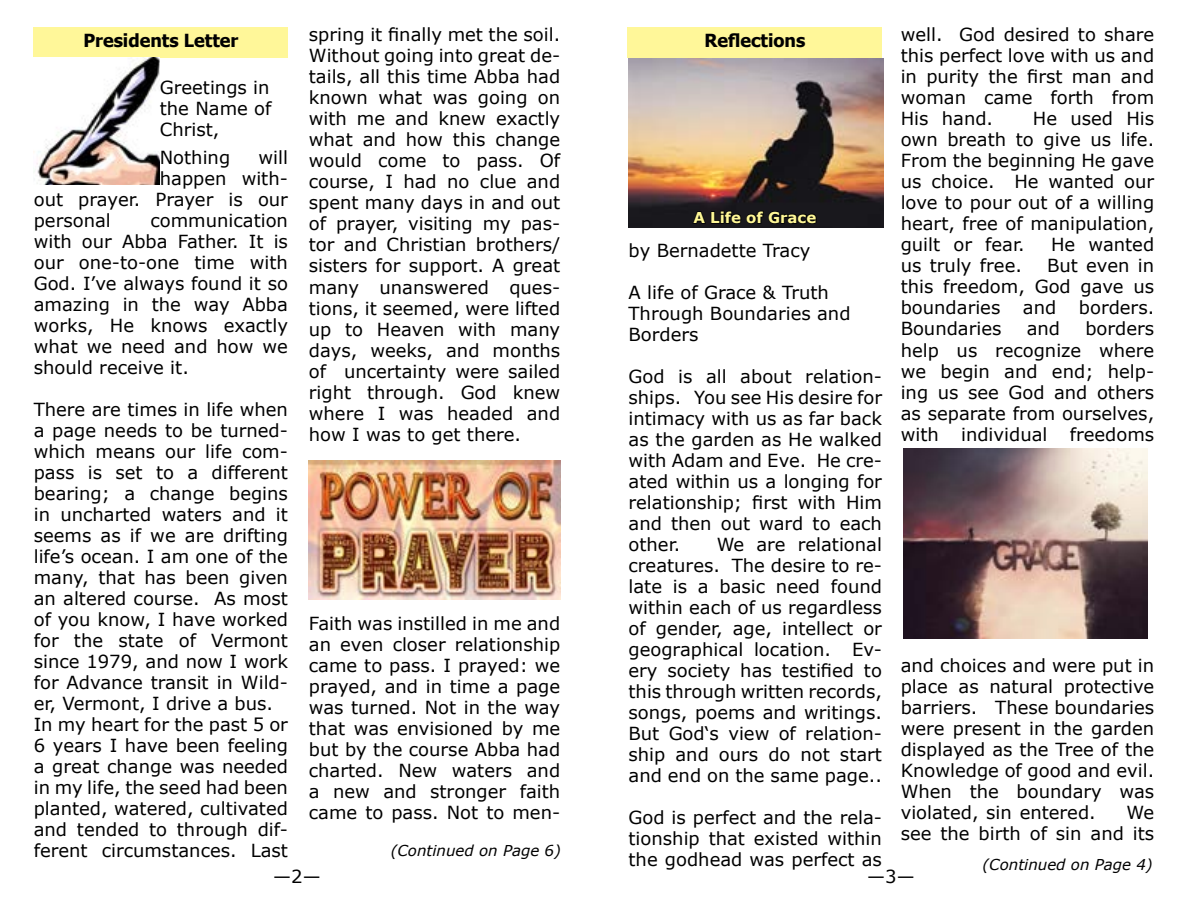
<style>
.page{position:relative;width:1188px;height:918px;background:#fff}
.page>*{position:absolute;margin:0;border:0;box-sizing:border-box;transform-origin:0 0}
.t1{font:18px/21px "Verdana";color:#000;text-align:justify}
.t2{font:700 18px "Tahoma";color:#000}
.t3{font:italic 15px "Verdana";color:#000}
.t4{font:700 15px "Verdana";color:#fff797}
</style>
<div class="page">
<img style="left:629px;top:58px;width:254px;height:169px">
<div style="left:34px;top:27px;width:254px;height:30px;background:#fff799"></div>
<div style="left:628px;top:27px;width:254px;height:31px;background:#fff799"></div>
<img style="left:34px;top:57px;width:126px;height:128px">
<svg style="left:691px;top:210px;width:126px;height:15px;background:#0e0d10"></svg>
<img style="left:904px;top:448px;width:244px;height:190px">
<img style="left:309px;top:460px;width:251px;height:140px">
<p class="t1" style="left:309px;top:24px;width:253px">spring it finally met the soil.<br>Without going into great de&shy;tails, all this time Abba had known what was going on with me and knew exactly what and how this change would come to pass. Of course, I had no clue and spent many days in and out of prayer, visiting my pas&shy;tor and Christian brothers/ sisters for support. A great many unanswered ques&shy;tions, it seemed, were lifted up to Heaven with many days, weeks, and months of uncertainty were sailed right through. God knew where I was headed and how I was to get there.</p>
<p class="t1" style="left:901px;top:24px;width:255px">well. God desired to share this perfect love with us and in purity the first man and woman came forth from His hand.</p>
<p class="t2" style="left:83px;top:28px;width:157px">Presidents Letter</p>
<p class="t2" style="left:704px;top:28px;width:103px">Reflections</p>
<p class="t1" style="left:160px;top:77px;width:113px">Greetings in the Name of Christ,</p>
<p class="t1" style="left:901px;top:108px;width:255px;text-indent:132px">He used His own breath to give us life.<br>From the beginning He gave us choice. He wanted our love to pour out of a willing heart, free of manipulation, guilt or fear.</p>
<p class="t1" style="left:160px;top:147px;width:72px">Nothing</p>
<p class="t1" style="left:258px;top:147px;width:31px">will</p>
<p class="t1" style="left:160px;top:168px;width:130px">happen with-</p>
<p class="t1" style="left:34px;top:189px;width:256px">out prayer. Prayer is our</p>
<p class="t1" style="left:34px;top:210px;width:79px">personal</p>
<p class="t4" style="left:693px;top:207px;width:125px">A Life of Grace</p>
<p class="t1" style="left:34px;top:210px;width:256px;text-indent:117px">communication with our Abba Father. It is our one-to-one time with God. I’ve always found it so amazing in the way Abba works, He knows exactly what we need and how we should receive it.</p>
<p class="t1" style="left:34px;top:399px;width:256px;text-align:left">There are times in life when a page needs to be turned&shy;which means our life com&shy;pass is set to a different bearing; a change begins in uncharted waters and it seems as if we are drifting life’s ocean. I am one of the many, that has been given an altered course. As most of you know, I have worked for the state of Vermont since 1979, and now I work for Advance transit in Wild&shy;er, Vermont, I drive a bus.<br>In my heart for the past 5 or<br>6 years I have been feeling a great change was needed in my life, the seed had been planted, watered, cultivated and tended to through dif&shy;ferent circumstances. Last</p>
<p class="t1" style="left:1051px;top:234px;width:105px">He wanted</p>
<p class="t1" style="left:629px;top:240px;width:183px">by Bernadette Tracy</p>
<p class="t1" style="left:629px;top:282px;width:224px;text-align:left">A life of Grace &amp; Truth<br>Through Boundaries and<br>Borders</p>
<p class="t1" style="left:629px;top:366px;width:255px">God is all about relation&shy;ships. You see His desire for intimacy with us as far back as the garden as He walked with Adam and Eve. He cre&shy;ated within us a longing for relationship; first with Him and then out ward to each other.</p>
<p class="t1" style="left:901px;top:255px;width:123px">us truly free.</p>
<p class="t1" style="left:901px;top:255px;width:255px;text-indent:146px">But even in this freedom, God gave us boundaries</p>
<p class="t1" style="left:1023px;top:297px;width:35px">and</p>
<p class="t1" style="left:1079px;top:297px;width:77px">borders.</p>
<p class="t1" style="left:901px;top:318px;width:255px;text-indent:185px">borders help us recognize where we begin and end; help&shy;ing us see God and others as separate from ourselves, with individual freedoms</p>
<p class="t1" style="left:901px;top:318px;width:102px">Boundaries</p>
<p class="t1" style="left:1027px;top:318px;width:35px">and</p>
<p class="t1" style="left:629px;top:534px;width:255px;text-indent:88px">We are relational creatures. The desire to re&shy;late is a basic need found within each of us regardless of gender, age, intellect or geographical location. Ev&shy;ery society has testified to this through written records, songs, poems and writings.<br>But God‘s view of relation&shy;ship and ours do not start and end on the same page..</p>
<p class="t1" style="left:629px;top:807px;width:255px">God is perfect and the rela&shy;tionship that existed within the godhead was perfect as</p>
<p class="t1" style="left:309px;top:612px;width:253px">Faith was instilled in me and an even closer relationship came to pass. I prayed: we prayed, and in time a page was turned. Not in the way that was envisioned by me but by the course Abba had charted. New waters and a new and stronger faith came to pass. Not to men-</p>
<p class="t3" style="left:391px;top:840px;width:172px">(Continued on Page 6)</p>
<p class="t1" style="left:901px;top:654px;width:255px">and choices and were put in place as natural protective barriers. These boundaries were present in the garden displayed as the Tree of the Knowledge of good and evil.<br>When the boundary was violated, sin entered.</p>
<p class="t1" style="left:901px;top:801px;width:255px;text-align:right">We<br>see the birth of sin and its</p>
<p class="t3" style="left:982px;top:854px;width:172px">(Continued on Page 4)</p>
<p class="t1" style="left:273px;top:866px;width:49px">—2—</p>
<p class="t1" style="left:867px;top:866px;width:49px">—3—</p>
</div>
